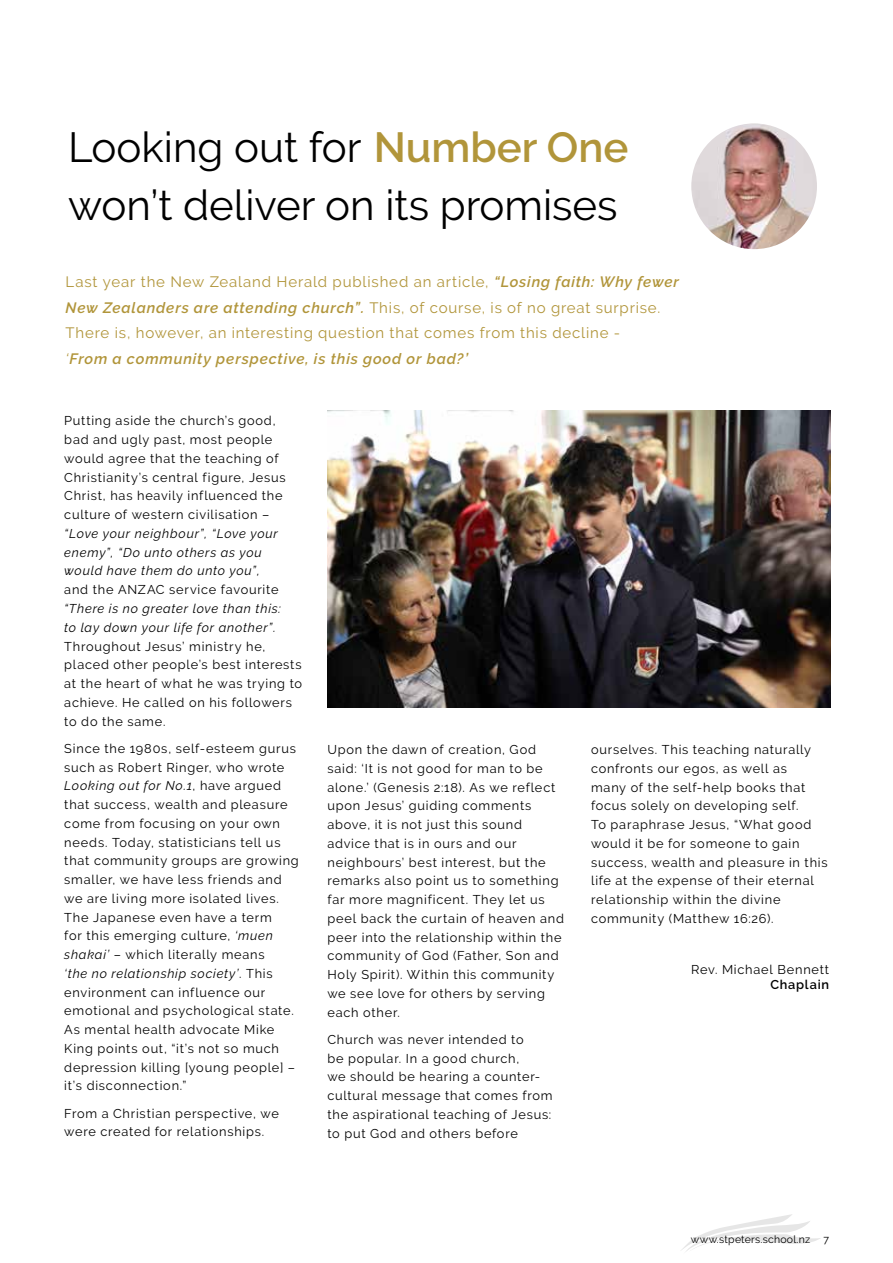
<style>
.page{position:relative;width:893px;height:1263px;background:#fff}
.page>*{position:absolute;margin:0;border:0;box-sizing:border-box;transform-origin:0 0}
.t1{font:42px/57.6px "Raleway";color:#000}
.t2{font:15px/25.5px "Raleway";letter-spacing:.055em;color:#b1953a}
.t3{font:12.75px/18.8px "Raleway";letter-spacing:.06em;color:#000}
.t4{font:italic 12.75px/18.8px "Raleway";letter-spacing:.06em;color:#000}
.t5{font:600 12.75px "Raleway";letter-spacing:.065em;color:#000}
.t6{font:10.5px "Raleway";letter-spacing:.02em;color:#000}
.s1{font-weight:600;color:#b1953a}
.s2{font-weight:600;font-style:italic}
.s3{font-style:italic}
</style>
<div class="page">
<svg style="left:682px;top:1214px;width:139px;height:37px"></svg>
<img style="left:691px;top:123px;width:126px;height:126px;border-radius:63px">
<img style="left:327px;top:410px;width:503px;height:297px">
<h1 class="t1" style="left:68px;top:119px;width:562px">Looking out for <span class="s1">Number One </span>won’t deliver on its promises</h1>
<p class="t2" style="left:66px;top:269px;width:615px">Last year the New Zealand Herald published an article, <span class="s2">“Losing faith: Why fewer New Zealanders are attending church”.</span> This, of course, is of no great surprise.<br>There is, however, an interesting question that comes from this decline -<br><span class="s3">‘</span><span class="s2">From a community perspective, is this good or bad?’</span></p>
<p class="t3" style="left:64px;top:411px;width:223px">Putting aside the church’s good, bad and ugly past, most people would agree that the teaching of Christianity’s central figure, Jesus Christ, has heavily influenced the culture of western civilisation –</p>
<p class="t4" style="left:64px;top:524px;width:215px">“Love your neighbour”, “Love your enemy”, “Do unto others as you would have them do unto you”,</p>
<p class="t3" style="left:64px;top:580px;width:216px">and the ANZAC service favourite</p>
<p class="t4" style="left:64px;top:599px;width:218px">“There is no greater love than this: to lay down your life for another”.</p>
<p class="t3" style="left:64px;top:637px;width:239px">Throughout Jesus’ ministry he, placed other people’s best interests at the heart of what he was trying to achieve. He called on his followers to do the same.</p>
<p class="t3" style="left:64px;top:739px;width:236px">Since the 1980s, self-esteem gurus such as Robert Ringer, who wrote<br><span class="s3">Looking out for No.1</span>, have argued that success, wealth and pleasure come from focusing on your own needs. Today, statisticians tell us that community groups are growing smaller, we have less friends and we are living more isolated lives.<br>The Japanese even have a term<br>for this emerging culture, <span class="s3">‘muen shakai’</span> – which literally means<br><span class="s3">‘the no relationship society’</span>. This environment can influence our emotional and psychological state.<br>As mental health advocate Mike<br>King points out, “it’s not so much depression killing [young people] – it’s disconnection.”</p>
<p class="t3" style="left:64px;top:1104px;width:216px">From a Christian perspective, we were created for relationships.</p>
<p class="t3" style="left:327px;top:740px;width:238px">Upon the dawn of creation, God said: ‘It is not good for man to be alone.’ (Genesis 2:18). As we reflect upon Jesus’ guiding comments above, it is not just this sound advice that is in ours and our neighbours’ best interest, but the remarks also point us to something far more magnificent. They let us peel back the curtain of heaven and peer into the relationship within the community of God (Father, Son and<br>Holy Spirit). Within this community we see love for others by serving each other.</p>
<p class="t3" style="left:327px;top:1030px;width:227px">Church was never intended to<br>be popular. In a good church,<br>we should be hearing a counter&shy;cultural message that comes from the aspirational teaching of Jesus: to put God and others before</p>
<p class="t3" style="left:591px;top:740px;width:238px">ourselves. This teaching naturally confronts our egos, as well as<br>many of the self-help books that focus solely on developing self.<br>To paraphrase Jesus, “What good would it be for someone to gain success, wealth and pleasure in this life at the expense of their eternal relationship within the divine community (Matthew 16:26).</p>
<p class="t3" style="left:691px;top:960px;width:140px">Rev. Michael Bennett</p>
<p class="t5" style="left:770px;top:977px;width:60px">Chaplain</p>
<p class="t6" style="left:691px;top:1233px;width:121px">www.stpeters.school.nz</p>
<p class="t6" style="left:824px;top:1233px;width:7px">7</p>
</div>
